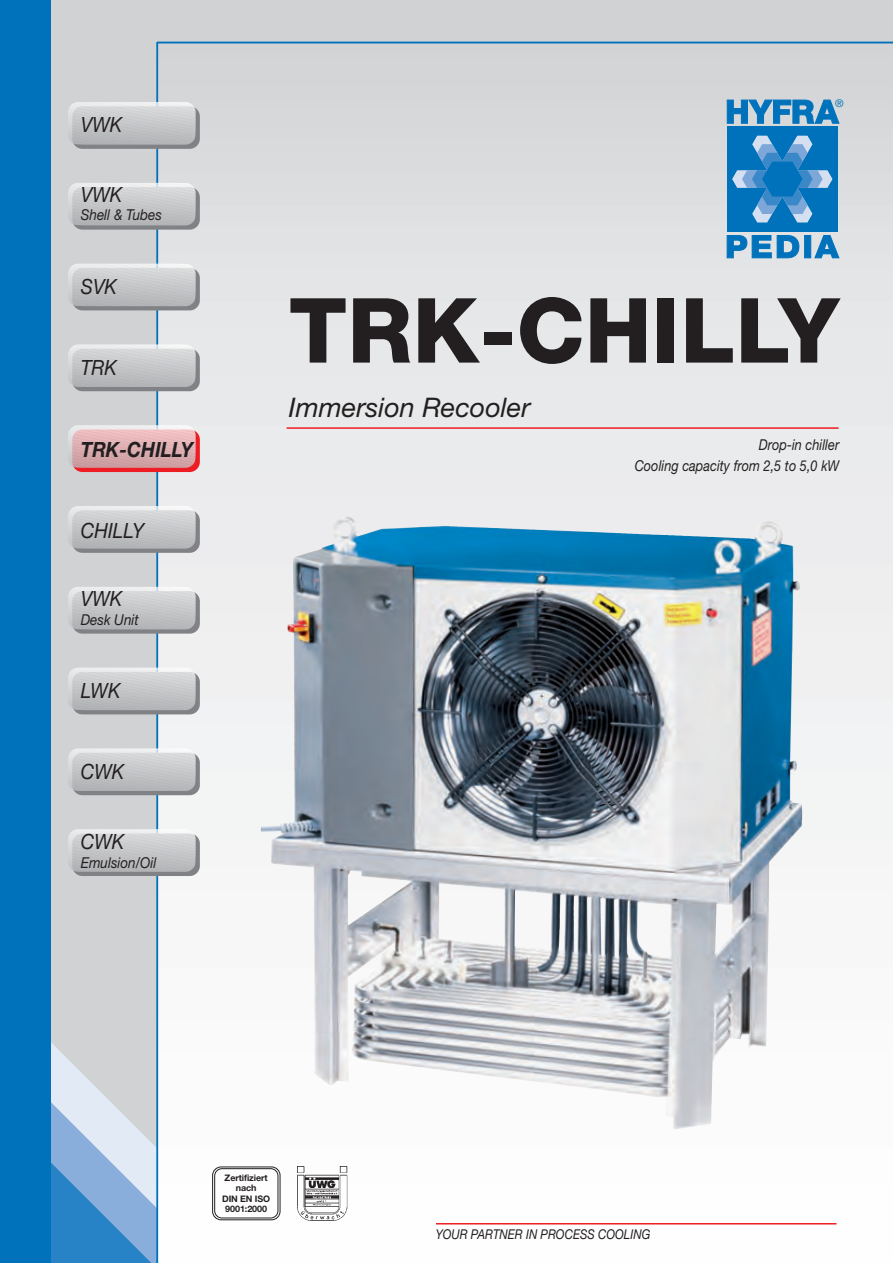
<style>
.page{position:relative;width:893px;height:1263px;background:#fff}
.page>*{position:absolute;margin:0;border:0;box-sizing:border-box;transform-origin:0 0}
.t1{font:800 90px "Helvetica Neue";color:#231f20}
.t2{font:italic 27px "Helvetica Neue";color:#231f20}
.t3{font:italic 21px "Helvetica Neue";color:#231f20;scale:.9 1}
.t4{font:italic 700 21px "Helvetica Neue";color:#231f20;scale:.9 1}
.t5{font:italic 15px/21px "Helvetica Neue";color:#231f20;text-align:right;scale:.85 1}
.t6{font:italic 15px "Helvetica Neue";color:#231f20;scale:.9 1}
.t7{font:italic 13.5px "Helvetica Neue";color:#231f20;scale:.85 1}
.t8{font:10.65px "Helvetica Neue";color:#0072bc}
.t9{font:700 9px/10.5px "Helvetica Neue";letter-spacing:-.01em;color:#231f20;text-align:center}
</style>
<div class="page">
<img style="left:158px;top:43px;width:735px;height:1220px">
<div style="left:51px;top:0;width:842px;height:43px;background:#d1d2d4"></div>
<div style="left:51px;top:0;width:106px;height:1263px;background:#d1d2d4"></div>
<svg style="left:51px;top:1042px;width:106px;height:221px"></svg>
<div style="left:727px;top:126px;width:111px;height:106px;background:#0072bc"></div>
<svg style="left:727px;top:235px;width:72px;height:23px"></svg>
<div style="left:804px;top:235px;width:7px;height:23px;background:#0072bc;border:1px solid #0072bc"></div>
<svg style="left:814px;top:235px;width:26px;height:23px"></svg>
<svg style="left:727px;top:99px;width:113px;height:124px"></svg>
<hr style="left:436px;top:1223px;width:400px;height:1px;background:#ee1d23">
<hr style="left:157px;top:43px;width:1px;height:1220px;background:#0072bc">
<hr style="left:157px;top:42px;width:736px;height:1px;background:#0072bc">
<div style="left:72px;top:106px;width:128px;height:43px;background:#808285;border-radius:10px"></div>
<div style="left:72px;top:349px;width:128px;height:42px;background:#808285;border-radius:10px"></div>
<div style="left:72px;top:429px;width:128px;height:43px;background:#ee1d23;border-radius:10px"></div>
<svg style="left:72px;top:187px;width:128px;height:43px"></svg>
<div style="left:72px;top:268px;width:128px;height:42px;background:#808285;border-radius:10px"></div>
<svg style="left:68px;top:264px;width:128px;height:42px"></svg>
<svg style="left:68px;top:102px;width:128px;height:43px"></svg>
<svg style="left:68px;top:344px;width:128px;height:43px"></svg>
<svg style="left:68px;top:425px;width:128px;height:43px"></svg>
<div style="left:72px;top:510px;width:128px;height:43px;background:#808285;border-radius:10px"></div>
<svg style="left:68px;top:506px;width:128px;height:43px"></svg>
<div style="left:72px;top:591px;width:128px;height:43px;background:linear-gradient(to right,#8c8d90,#87898c);border-radius:10px"></div>
<svg style="left:68px;top:587px;width:128px;height:42px"></svg>
<div style="left:72px;top:672px;width:128px;height:42px;background:#808285;border-radius:10px"></div>
<svg style="left:68px;top:668px;width:128px;height:42px"></svg>
<svg style="left:68px;top:183px;width:128px;height:42px"></svg>
<div style="left:72px;top:833px;width:128px;height:43px;background:#808285;border-radius:10px"></div>
<svg style="left:68px;top:829px;width:128px;height:43px"></svg>
<div style="left:72px;top:753px;width:128px;height:42px;background:#808285;border-radius:10px"></div>
<svg style="left:68px;top:748px;width:128px;height:43px"></svg>
<img style="left:298px;top:1167px;width:49px;height:54px">
<svg style="left:212px;top:1166px;width:69px;height:54px"></svg>
<div style="left:0;top:0;width:51px;height:1263px;background:#0072bc"></div>
<img style="left:781px;top:544px;width:21px;height:300px">
<hr style="left:287px;top:427px;width:552px;height:2px;background:#ee1d23">
<h3 class="t3" style="left:81px;top:117px;width:48px">VWK</h3>
<h3 class="t3" style="left:81px;top:187px;width:48px">VWK</h3>
<p class="t6" style="left:81px;top:210px;width:92px">Shell &amp; Tubes</p>
<h3 class="t3" style="left:81px;top:279px;width:42px">SVK</h3>
<h3 class="t3" style="left:81px;top:360px;width:42px">TRK</h3>
<h3 class="t4" style="left:81px;top:441px;width:126px">TRK-CHILLY</h3>
<h3 class="t3" style="left:81px;top:523px;width:72px">CHILLY</h3>
<h3 class="t3" style="left:81px;top:591px;width:48px">VWK</h3>
<p class="t6" style="left:81px;top:614px;width:66px">Desk Unit</p>
<h3 class="t3" style="left:81px;top:683px;width:46px">LWK</h3>
<h3 class="t3" style="left:81px;top:764px;width:50px">CWK</h3>
<h3 class="t3" style="left:81px;top:834px;width:50px">CWK</h3>
<p class="t6" style="left:81px;top:857px;width:86px">Emulsion/Oil</p>
<p class="t8" style="left:835px;top:99px;width:10px">®</p>
<h1 class="t1" style="left:289px;top:298px;width:551px">TRK-CHILLY</h1>
<h2 class="t2" style="left:289px;top:397px;width:243px">Immersion Recooler</h2>
<p class="t5" style="left:635px;top:435px;width:242px">Drop-in chiller<br>Cooling capacity from 2,5 to 5,0 kW</p>
<p class="t9" style="left:222px;top:1173px;width:50px">Zertifiziert nach<br>DIN EN ISO<br>9001:2000</p>
<p class="t7" style="left:436px;top:1229px;width:254px">YOUR PARTNER IN PROCESS COOLING</p>
</div>
